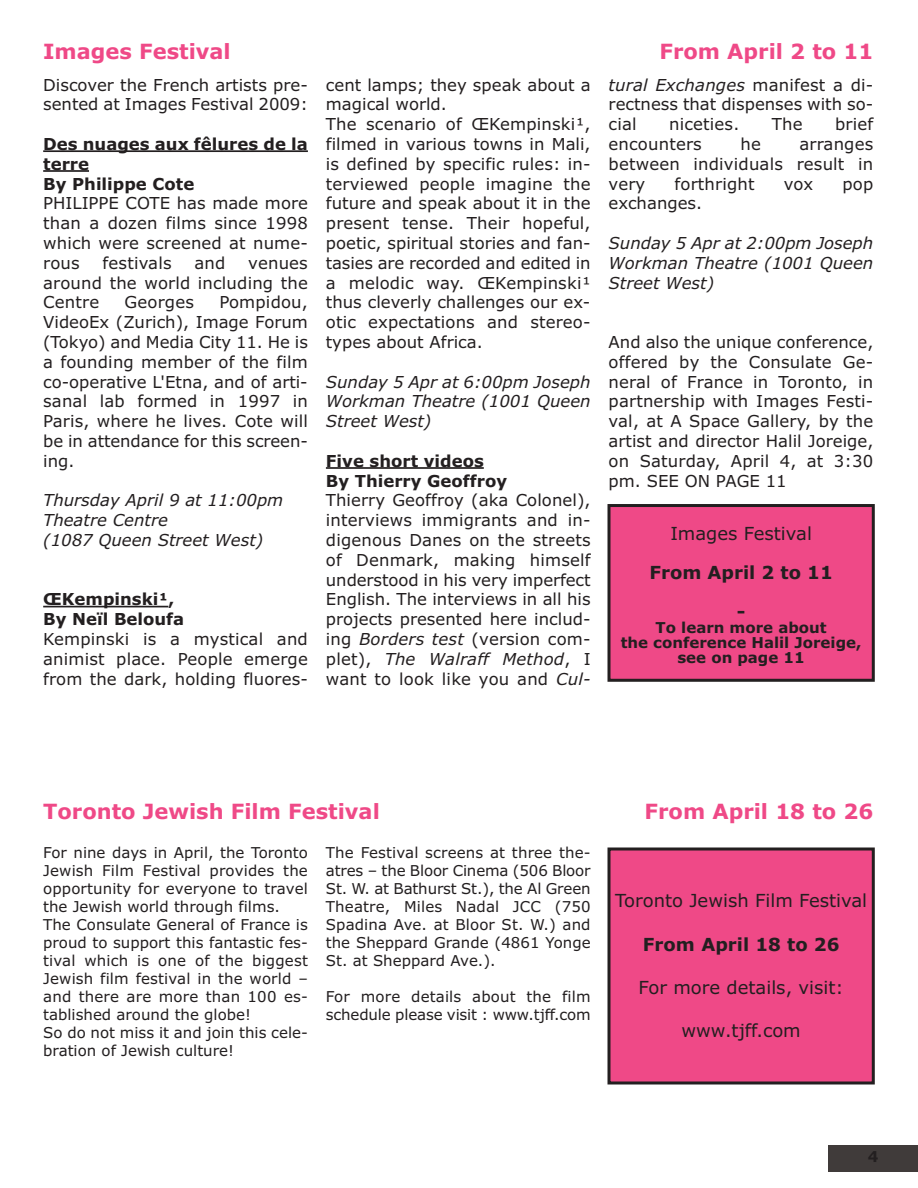
<style>
.page{position:relative;width:918px;height:1188px;background:#fff}
.page>*{position:absolute;margin:0;border:0;box-sizing:border-box;transform-origin:0 0}
.t1{font:700 21px "Verdana";color:#ef4987}
.t2{font:18px "Verdana";color:#231f20}
.t3{font:700 18px/39px "Verdana";color:#231f20;text-align:center}
.t4{font:16.5px/19.8px "Verdana";letter-spacing:.005em;color:#231f20;text-align:justify}
.t5{font:italic 16.5px/19.8px "Verdana";color:#231f20;text-align:justify}
.t6{font:700 16.5px/19.8px "Verdana";color:#231f20}
.t7{font:15px/18px "Verdana";color:#231f20}
.t8{font:700 15px/15px "Verdana";color:#231f20;text-align:center}
.s1{font-style:italic}
</style>
<div class="page">
<hr style="left:43px;top:150px;width:265px;height:2px;background:#231f20">
<hr style="left:43px;top:170px;width:46px;height:2px;background:#231f20">
<hr style="left:43px;top:606px;width:125px;height:1px;background:#231f20">
<hr style="left:326px;top:467px;width:158px;height:2px;background:#231f20">
<div style="left:609px;top:506px;width:264px;height:174px;background:#ef4987"></div>
<div style="left:608px;top:504px;width:267px;height:178px;border:3px solid #231f20"></div>
<div style="left:828px;top:1145px;width:90px;height:26px;background:#403b3a"></div>
<div style="left:609px;top:849px;width:264px;height:234px;background:#ef4987"></div>
<div style="left:608px;top:848px;width:267px;height:236px;border:3px solid #231f20"></div>
<p class="t1" style="left:43px;top:40px;width:189px">Images Festival</p>
<p class="t1" style="left:659px;top:40px;width:215px">From April 2 to 11</p>
<p class="t4" style="left:43px;top:75px;width:266px">Discover the French artists pre&shy;sented at Images Festival 2009:</p>
<p class="t6" style="left:43px;top:134px;width:266px">Des nuages aux fêlures de la terre<br>By Philippe Cote</p>
<p class="t4" style="left:43px;top:194px;width:266px">PHILIPPE COTE has made more than a dozen films since 1998 which were screened at nume&shy;rous</p>
<p class="t4" style="left:103px;top:253px;width:71px">festivals</p>
<p class="t4" style="left:195px;top:253px;width:32px">and</p>
<p class="t4" style="left:43px;top:253px;width:266px;text-indent:205px">venues around the world including the Centre</p>
<p class="t4" style="left:43px;top:293px;width:266px;text-indent:176px">Pompidou, VideoEx (Zurich), Image Forum (Tokyo) and Media City 11. He is a founding member of the film co-operative L'Etna, and of arti&shy;sanal lab formed in 1997 in Paris, where he lives. Cote will be in attendance for this screen&shy;ing.</p>
<p class="t5" style="left:43px;top:491px;width:242px;text-align:left">Thursday April 9 at 11:00pm<br>Theatre Centre<br>(1087 Queen Street West)</p>
<p class="t4" style="left:125px;top:293px;width:71px">Georges</p>
<p class="t6" style="left:43px;top:590px;width:143px">ŒKempinski¹,<br>By Neïl Beloufa</p>
<p class="t4" style="left:43px;top:629px;width:266px">Kempinski is a mystical and animist place. People emerge from the dark, holding fluores-</p>
<p class="t4" style="left:326px;top:75px;width:266px;text-align:left">cent lamps; they speak about a magical world.<br>The scenario of ŒKempinski¹, filmed in various towns in Mali, is defined by specific rules: in&shy;terviewed people imagine the future and speak about it in the present tense. Their hopeful, poetic, spiritual stories and fan&shy;tasies are recorded and edited in a melodic way. ŒKempinski¹ thus cleverly challenges our ex&shy;otic expectations and stereo&shy;types about Africa.</p>
<p class="t5" style="left:326px;top:372px;width:266px">Sunday 5 Apr at 6:00pm Joseph Workman Theatre (1001 Queen Street West)</p>
<p class="t6" style="left:326px;top:451px;width:183px">Five short videos<br>By Thierry Geoffroy</p>
<p class="t4" style="left:326px;top:491px;width:266px">Thierry Geoffroy (aka Colonel), interviews immigrants and in&shy;digenous Danes on the streets of Denmark, making himself understood in his very imperfect English. The interviews in all his projects presented here includ&shy;ing <span class="s1">Borders test</span> (version com&shy;plet), <span class="s1">The Walraff Method</span>, I want to look like you and <span class="s1">Cul-</span></p>
<p class="t4" style="left:609px;top:75px;width:266px"><span class="s1">tural Exchanges</span> manifest a di&shy;rectness that dispenses with so&shy;cial</p>
<p class="t4" style="left:669px;top:115px;width:72px">niceties.</p>
<p class="t4" style="left:772px;top:115px;width:32px">The</p>
<p class="t4" style="left:835px;top:115px;width:40px">brief</p>
<p class="t4" style="left:609px;top:134px;width:95px">encounters</p>
<p class="t4" style="left:740px;top:134px;width:22px">he</p>
<p class="t4" style="left:609px;top:134px;width:266px;text-indent:191px">arranges between individuals result in very</p>
<p class="t4" style="left:675px;top:174px;width:82px">forthright</p>
<p class="t4" style="left:784px;top:174px;width:31px">vox</p>
<p class="t4" style="left:842px;top:174px;width:32px">pop</p>
<p class="t4" style="left:609px;top:194px;width:95px">exchanges.</p>
<p class="t5" style="left:609px;top:233px;width:266px">Sunday 5 Apr at 2:00pm Joseph Workman Theatre (1001 Queen Street West)</p>
<p class="t4" style="left:609px;top:332px;width:266px">And also the unique conference, offered by the Consulate Ge&shy;neral of France in Toronto, in partnership with Images Festi&shy;val, at A Space Gallery, by the artist and director Halil Joreige, on Saturday, April 4, at 3:30 pm. SEE ON PAGE 11</p>
<p class="t2" style="left:670px;top:524px;width:143px">Images Festival</p>
<p class="t3" style="left:649px;top:554px;width:185px">From April 2 to 11 -</p>
<p class="t8" style="left:621px;top:621px;width:242px">To learn more about<br>the conference Halil Joreige, see on page 11</p>
<p class="t1" style="left:43px;top:800px;width:338px">Toronto Jewish Film Festival</p>
<p class="t1" style="left:645px;top:800px;width:230px">From April 18 to 26</p>
<p class="t7" style="left:43px;top:844px;width:266px">For nine days in April, the Toronto<br>Jewish Film Festival provides the opportunity for everyone to travel the Jewish world through films.<br>The Consulate General of France is proud to support this fantastic fes&shy;tival which is one of the biggest<br>Jewish film festival in the world – and there are more than 100 es&shy;tablished around the globe!<br>So do not miss it and join this cele&shy;bration of Jewish culture!</p>
<p class="t7" style="left:326px;top:844px;width:266px;text-align:justify">The Festival screens at three the&shy;atres – the Bloor Cinema (506 Bloor St. W. at Bathurst St.), the Al Green Theatre, Miles Nadal JCC (750<br>Spadina Ave. at Bloor St. W.) and the Sheppard Grande (4861 Yonge St. at Sheppard Ave.).</p>
<p class="t7" style="left:326px;top:988px;width:266px">For more details about the film schedule please visit : www.tjff.com</p>
<p class="t2" style="left:615px;top:891px;width:254px">Toronto Jewish Film Festival</p>
<p class="t3" style="left:643px;top:925px;width:198px">From April 18 to 26</p>
<p class="t2" style="left:639px;top:977px;width:207px">For more details, visit:</p>
<p class="t2" style="left:681px;top:1020px;width:121px">www.tjff.com</p>
<p class="t8" style="left:868px;top:1150px;width:12px">4</p>
</div>
